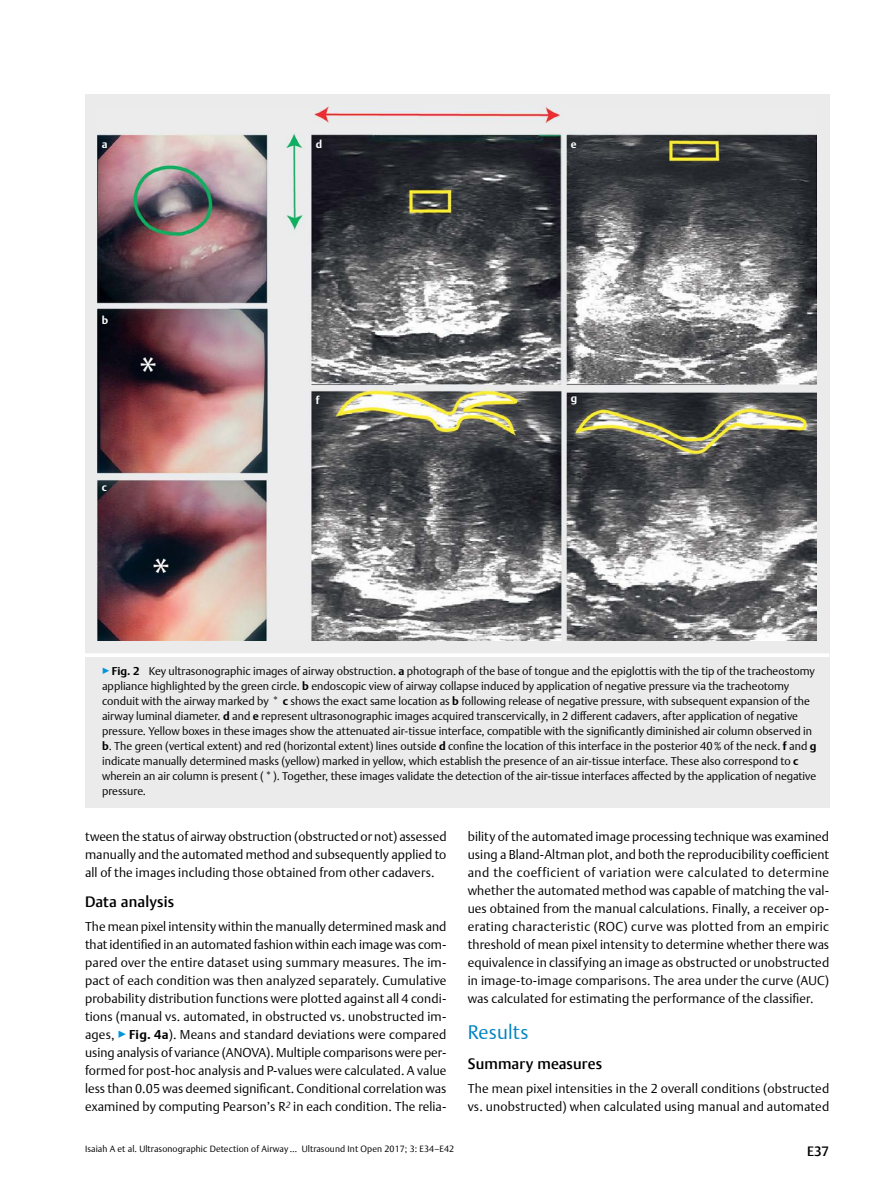
<style>
.page{position:relative;width:893px;height:1191px;background:#fff}
.page>*{position:absolute;margin:0;border:0;box-sizing:border-box;transform-origin:0 0}
.t1{font:300 19.5px "Thieme Argo 2011";letter-spacing:.01em;color:#0083c2}
.t2{font:500 15px "Thieme Argo 2011";letter-spacing:.01em;color:#000}
.t3{font:500 13.5px "Thieme Argo 2011";color:#000}
.t4{font:300 12.75px/18px "Thieme Argo 2011";letter-spacing:.01em;color:#000;text-align:justify}
.t5{font:300 11.25px/15px "Thieme Argo 2011";color:#000}
.t6{font:700 10.8px "Thieme Argo 2011";color:#fff}
.t7{font:300 9px "Thieme Argo 2011";letter-spacing:.01em;color:#000}
.s1{color:#0095da}
.s2{font-weight:700}
</style>
<div class="page">
<div style="left:85px;top:94px;width:744px;height:559px;background:#ebebec"></div>
<img style="left:98px;top:106px;width:718px;height:535px">
<div style="left:85px;top:653px;width:744px;height:155px;background:#ebebec"></div>
<hr style="left:85px;top:653px;width:744px;height:4px;background:#fff">
<p class="t6" style="left:102px;top:136px;width:7px">a</p>
<p class="t6" style="left:316px;top:136px;width:8px">d</p>
<p class="t6" style="left:102px;top:312px;width:8px">b</p>
<p class="t6" style="left:571px;top:136px;width:7px">e</p>
<p class="t6" style="left:102px;top:480px;width:7px">c</p>
<p class="t6" style="left:316px;top:393px;width:5px">f</p>
<p class="t6" style="left:571px;top:390px;width:8px">g</p>
<p class="t5" style="left:102px;top:663px;width:716px"><span class="s1">▶</span><span class="s2">Fig. 2</span> Key ultrasonographic images of airway obstruction. <span class="s2">a</span> photograph of the base of tongue and the epiglottis with the tip of the tracheostomy appliance highlighted by the green circle. <span class="s2">b</span> endoscopic view of airway collapse induced by application of negative pressure via the tracheotomy conduit with the airway marked by * <span class="s2">c</span> shows the exact same location as <span class="s2">b</span> following release of negative pressure, with subsequent expansion of the airway luminal diameter. <span class="s2">d</span> and <span class="s2">e</span> represent ultrasonographic images acquired transcervically, in 2 different cadavers, after application of negative pressure. Yellow boxes in these images show the attenuated air-tissue interface, compatible with the significantly diminished air column observed in <span class="s2">b</span>. The green (vertical extent) and red (horizontal extent) lines outside <span class="s2">d</span> confine the location of this interface in the posterior 40% of the neck. <span class="s2">f</span> and <span class="s2">g </span>indicate manually determined masks (yellow) marked in yellow, which establish the presence of an air-tissue interface. These also correspond to <span class="s2">c </span>wherein an air column is present (*). Together, these images validate the detection of the air-tissue interfaces affected by the application of negative pressure.</p>
<p class="t4" style="left:85px;top:827px;width:363px">tween the status of airway obstruction (obstructed or not) assessed manually and the automated method and subsequently applied to all of the images including those obtained from other cadavers.</p>
<p class="t2" style="left:85px;top:892px;width:91px">Data analysis</p>
<p class="t4" style="left:85px;top:917px;width:363px">The mean pixel intensity within the manually determined mask and that identified in an automated fashion within each image was com&shy;pared over the entire dataset using summary measures. The im&shy;pact of each condition was then analyzed separately. Cumulative probability distribution functions were plotted against all 4 condi&shy;tions (manual vs. automated, in obstructed vs. unobstructed im&shy;ages, <span class="s1">▶</span><span class="s2">Fig. 4a</span>). Means and standard deviations were compared using analysis of variance (ANOVA). Multiple comparisons were per&shy;formed for post-hoc analysis and P-values were calculated. A value less than 0.05 was deemed significant. Conditional correlation was examined by computing Pearson’s R<sup>2</sup> in each condition. The relia-</p>
<p class="t7" style="left:85px;top:1143px;width:371px">Isaiah A et al. Ultrasonographic Detection of Airway … Ultrasound Int Open 2017; 3: E34–E42</p>
<p class="t4" style="left:468px;top:827px;width:363px">bility of the automated image processing technique was examined using a Bland-Altman plot, and both the reproducibility coefficient and the coefficient of variation were calculated to determine whether the automated method was capable of matching the val&shy;ues obtained from the manual calculations. Finally, a receiver op&shy;erating characteristic (ROC) curve was plotted from an empiric threshold of mean pixel intensity to determine whether there was equivalence in classifying an image as obstructed or unobstructed in image-to-image comparisons. The area under the curve (AUC) was calculated for estimating the performance of the classifier.</p>
<h1 class="t1" style="left:468px;top:1019px;width:62px">Results</h1>
<p class="t2" style="left:468px;top:1054px;width:136px">Summary measures</p>
<p class="t4" style="left:468px;top:1079px;width:363px">The mean pixel intensities in the 2 overall conditions (obstructed vs. unobstructed) when calculated using manual and automated</p>
<p class="t3" style="left:807px;top:1142px;width:24px">E37</p>
</div>
